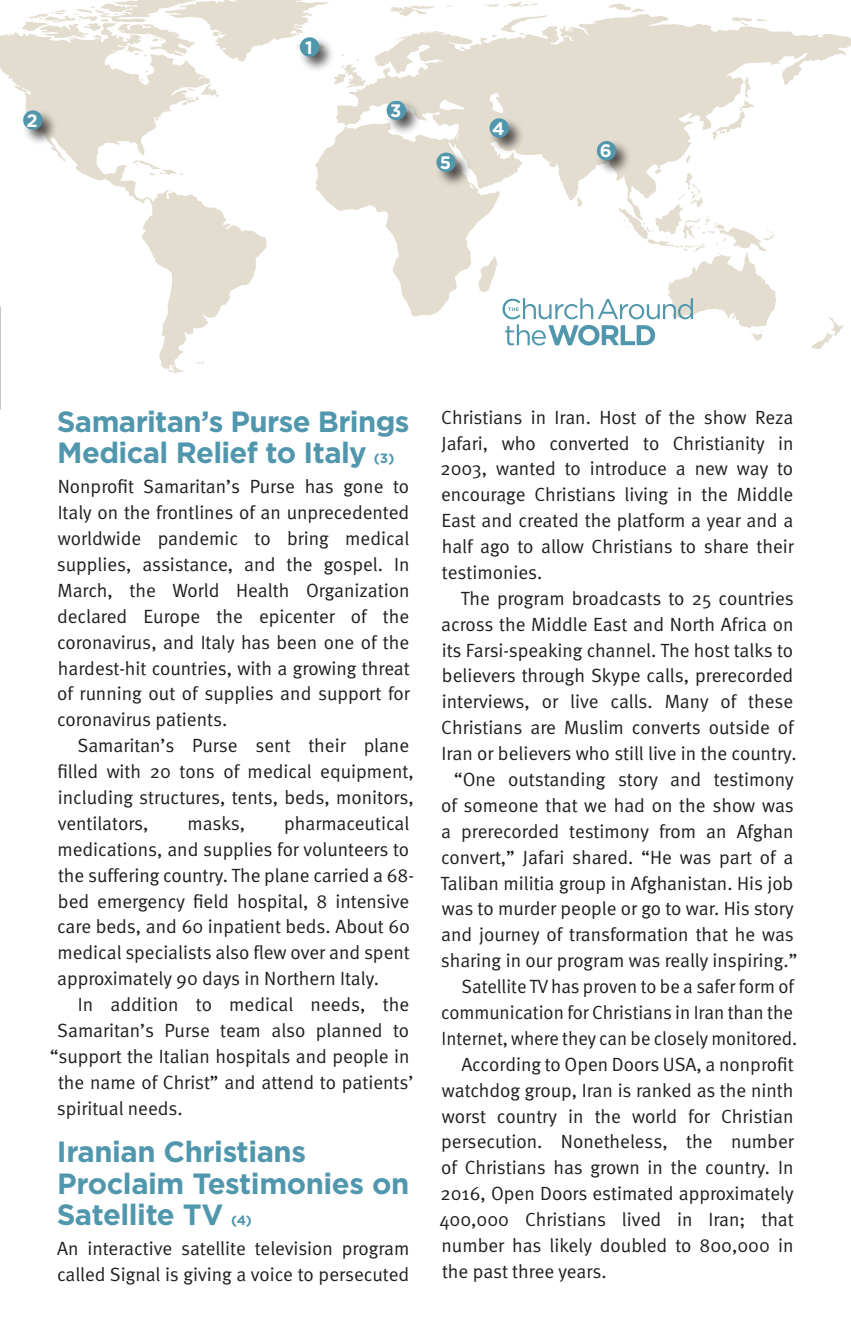
<style>
.page{position:relative;width:851px;height:1337px;background:#fff}
.page>*{position:absolute;margin:0;border:0;box-sizing:border-box;transform-origin:0 0}
.t1{font:700 29.25px/31.5px "Gotham";letter-spacing:-.015em;color:#5097ad}
.t2{font:19.12px/25.9px "Meta Normal";color:#231f20}
.t3{font:700 18px "Gotham";color:#fff}
.s1{font-size:13.5px}
</style>
<div class="page">
<svg style="left:0;top:32px;width:267px;height:342px"></svg>
<svg style="left:196px;top:362px;width:9px;height:2px"></svg>
<svg style="left:390px;top:5px;width:44px;height:9px"></svg>
<svg style="left:608px;top:3px;width:37px;height:9px"></svg>
<svg style="left:484px;top:1px;width:54px;height:6px"></svg>
<svg style="left:22px;top:0;width:307px;height:99px"></svg>
<svg style="left:811px;top:317px;width:32px;height:32px"></svg>
<svg style="left:315px;top:14px;width:535px;height:303px;fill:#e3ddcf"></svg>
<svg style="left:732px;top:17px;width:37px;height:8px"></svg>
<svg style="left:685px;top:155px;width:5px;height:8px"></svg>
<svg style="left:711px;top:75px;width:43px;height:65px"></svg>
<div style="left:435px;top:151px;width:37px;height:37px;background:#231f20;opacity:.75"></div>
<div style="left:436px;top:153px;width:20px;height:19px;background:#5097ad;border-radius:50%"></div>
<svg style="left:478px;top:169px;width:298px;height:176px"></svg>
<div style="left:488px;top:117px;width:37px;height:37px;background:#231f20;opacity:.75"></div>
<div style="left:489px;top:118px;width:20px;height:20px;background:#5097ad;border-radius:50%"></div>
<div style="left:22px;top:109px;width:37px;height:37px;background:#231f20;opacity:.75"></div>
<div style="left:23px;top:110px;width:20px;height:20px;background:#5097ad;border-radius:50%"></div>
<div style="left:298px;top:35px;width:37px;height:38px;background:#231f20;opacity:.75"></div>
<div style="left:300px;top:37px;width:19px;height:20px;background:#5097ad;border-radius:50%"></div>
<div style="left:385px;top:99px;width:37px;height:37px;background:#231f20;opacity:.75"></div>
<div style="left:386px;top:101px;width:20px;height:19px;background:#5097ad;border-radius:50%"></div>
<div style="left:595px;top:139px;width:37px;height:38px;background:#231f20;opacity:.75"></div>
<div style="left:597px;top:141px;width:19px;height:19px;background:#5097ad;border-radius:50%"></div>
<p class="t3" style="left:27px;top:108px;width:13px">2</p>
<p class="t3" style="left:305px;top:36px;width:9px">1</p>
<p class="t3" style="left:390px;top:99px;width:13px">3</p>
<p class="t3" style="left:440px;top:151px;width:13px">5</p>
<p class="t3" style="left:492px;top:116px;width:14px">4</p>
<p class="t3" style="left:600px;top:139px;width:13px">6</p>
<h1 class="t1" style="left:57px;top:405px;width:354px">Samaritan’s Purse Brings<br>Medical Relief to Italy <span class="s1">(3)</span></h1>
<p class="t2" style="left:57px;top:473px;width:354px;text-align:justify">Nonprofit Samaritan’s Purse has gone to Italy on the frontlines of an unprecedented worldwide pandemic to bring medical supplies, assistance, and the gospel. In March, the World Health Organization declared Europe the epicenter of the coronavirus, and Italy has been one of the hardest-hit countries, with a growing threat of running out of supplies and support for coronavirus patients.</p>
<p class="t2" style="left:57px;top:732px;width:358px;text-indent:20px">Samaritan’s Purse sent their plane filled with 20 tons of medical equipment, including structures, tents, beds, monitors, ventilators,</p>
<p class="t2" style="left:57px;top:810px;width:358px;text-indent:227px">pharmaceutical medications, and supplies for volunteers to the suffering country. The plane carried a 68- bed emergency field hospital, 8 intensive care beds, and 60 inpatient beds. About 60 medical specialists also flew over and spent approximately 90 days in Northern Italy.</p>
<p class="t2" style="left:78px;top:991px;width:333px">In addition to medical needs, the</p>
<p class="t2" style="left:57px;top:1017px;width:353px">Samaritan’s Purse team also planned to</p>
<p class="t2" style="left:50px;top:1043px;width:361px">“support the Italian hospitals and people in</p>
<p class="t2" style="left:58px;top:1069px;width:357px">the name of Christ” and attend to patients’</p>
<p class="t2" style="left:57px;top:1094px;width:127px">spiritual needs.</p>
<h1 class="t1" style="left:57px;top:1136px;width:354px">Iranian Christians<br>Proclaim Testimonies on<br>Satellite TV <span class="s1">(4)</span></h1>
<p class="t2" style="left:57px;top:1235px;width:354px">An interactive satellite television program called Signal is giving a voice to persecuted</p>
<p class="t2" style="left:187px;top:810px;width:59px">masks,</p>
<p class="t2" style="left:440px;top:404px;width:355px;text-align:justify">Christians in Iran. Host of the show Reza Jafari, who converted to Christianity in 2003, wanted to introduce a new way to encourage Christians living in the Middle East and created the platform a year and a half ago to allow Christians to share their testimonies.</p>
<p class="t2" style="left:460px;top:585px;width:334px">The program broadcasts to 25 countries</p>
<p class="t2" style="left:441px;top:611px;width:354px">across the Middle East and North Africa on</p>
<p class="t2" style="left:441px;top:637px;width:353px">its Farsi-speaking channel. The host talks to</p>
<p class="t2" style="left:442px;top:662px;width:353px">believers through Skype calls, prerecorded</p>
<p class="t2" style="left:441px;top:688px;width:353px">interviews, or live calls. Many of these</p>
<p class="t2" style="left:441px;top:714px;width:354px">Christians are Muslim converts outside of</p>
<p class="t2" style="left:441px;top:740px;width:356px">Iran or believers who still live in the country.</p>
<p class="t2" style="left:454px;top:766px;width:341px">“One outstanding story and testimony</p>
<p class="t2" style="left:441px;top:792px;width:354px">of someone that we had on the show was</p>
<p class="t2" style="left:441px;top:818px;width:354px">a prerecorded testimony from an Afghan</p>
<p class="t2" style="left:441px;top:844px;width:354px">convert,” Jafari shared. “He was part of a</p>
<p class="t2" style="left:440px;top:869px;width:354px">Taliban militia group in Afghanistan. His job</p>
<p class="t2" style="left:442px;top:895px;width:353px">was to murder people or go to war. His story</p>
<p class="t2" style="left:441px;top:921px;width:354px">and journey of transformation that he was</p>
<p class="t2" style="left:441px;top:947px;width:358px">sharing in our program was really inspiring.”</p>
<p class="t2" style="left:461px;top:973px;width:334px">Satellite TV has proven to be a safer form of</p>
<p class="t2" style="left:441px;top:999px;width:353px">communication for Christians in Iran than the</p>
<p class="t2" style="left:441px;top:1025px;width:357px">Internet, where they can be closely monitored.</p>
<p class="t2" style="left:461px;top:1051px;width:334px">According to Open Doors USA, a nonprofit</p>
<p class="t2" style="left:442px;top:1076px;width:353px">watchdog group, Iran is ranked as the ninth</p>
<p class="t2" style="left:442px;top:1102px;width:353px">worst country in the world for Christian</p>
<p class="t2" style="left:441px;top:1128px;width:354px">persecution. Nonetheless, the number</p>
<p class="t2" style="left:441px;top:1154px;width:354px">of Christians has grown in the country. In</p>
<p class="t2" style="left:440px;top:1180px;width:355px">2016, Open Doors estimated approximately</p>
<p class="t2" style="left:439px;top:1206px;width:356px">400,000 Christians lived in Iran; that</p>
<p class="t2" style="left:441px;top:1232px;width:353px">number has likely doubled to 800,000 in</p>
<p class="t2" style="left:442px;top:1258px;width:166px">the past three years.</p>
</div>
